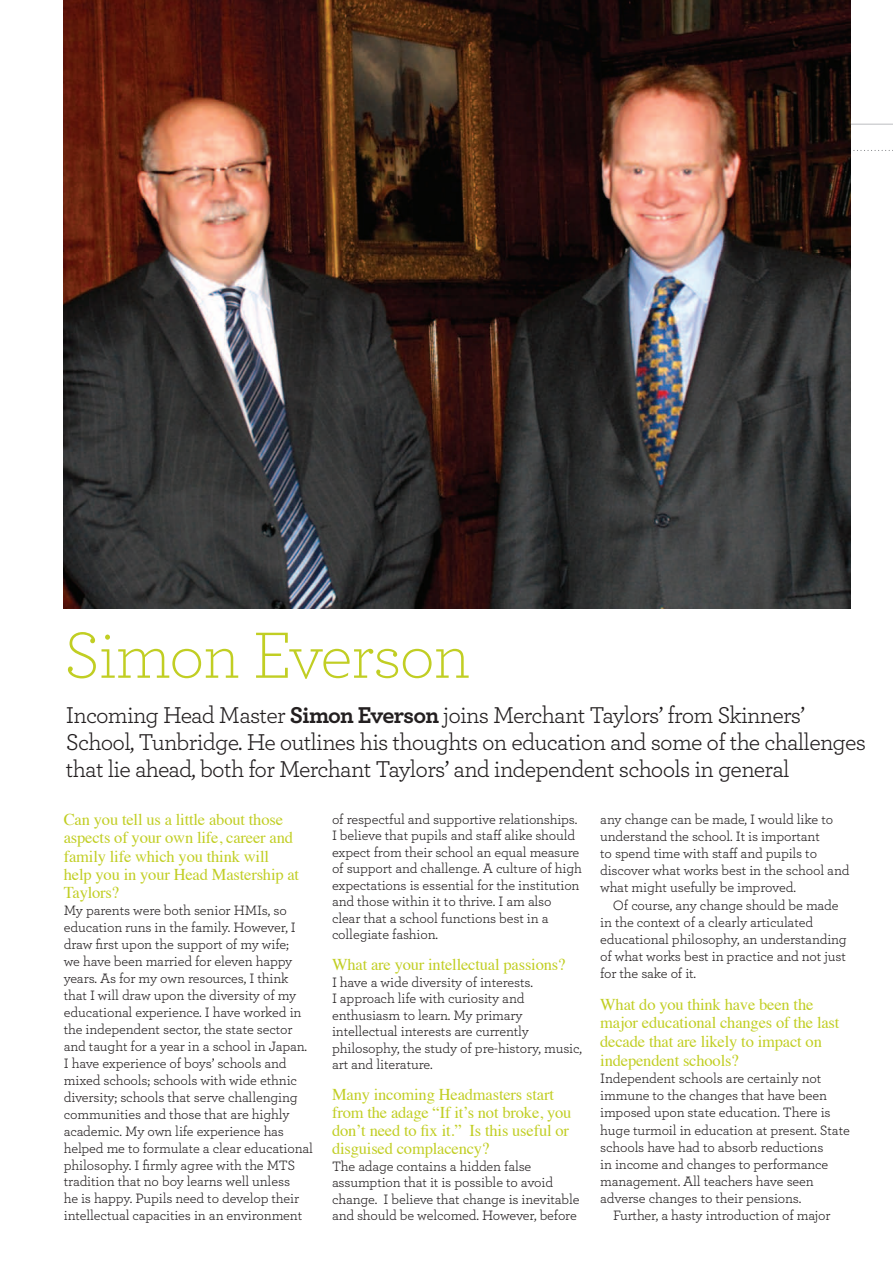
<style>
.page{position:relative;width:893px;height:1263px;background:#fff}
.page>*{position:absolute;margin:0;border:0;box-sizing:border-box;transform-origin:0 0}
.t1{font:300 68.4px "Archer";letter-spacing:-.02em;color:#c1ce23}
.t2{font:24px/27px "Archer";letter-spacing:-.03em;color:#231f20}
.t3{font:16.5px/18.5px "Times";letter-spacing:-.01em;color:#c1ce23}
.t4{font:14.25px/17px "Archer";letter-spacing:-.01em;color:#231f20}
.s1{font-weight:700}
</style>
<div class="page">
<svg style="left:63px;top:83px;width:1px;height:14px"></svg>
<hr style="left:64px;top:124px;width:829px;height:1px;background:#bcbdc0">
<svg style="left:850px;top:150px;width:43px;height:1px"></svg>
<img style="left:64px;top:0;width:786px;height:608px">
<h1 class="t1" style="left:64px;top:610px;width:408px">Simon Everson</h1>
<p class="t2" style="left:66px;top:700px;width:802px">Incoming Head Master <span class="s1">Simon Everson</span> joins Merchant Taylors’ from Skinners’<br>School, Tunbridge. He outlines his thoughts on education and some of the challenges that lie ahead, both for Merchant Taylors’ and independent schools in general</p>
<p class="t3" style="left:64px;top:808px;width:237px">Can you tell us a little about those aspects of your own life, career and family life which you think will help you in your Head Mastership at<br>Taylors?</p>
<p class="t4" style="left:64px;top:901px;width:251px">My parents were both senior HMIs, so education runs in the family. However, I draw first upon the support of my wife;<br>we have been married for eleven happy years. As for my own resources, I think that I will draw upon the diversity of my educational experience. I have worked in the independent sector, the state sector and taught for a year in a school in Japan.<br>I have experience of boys’ schools and mixed schools; schools with wide ethnic diversity; schools that serve challenging communities and those that are highly academic. My own life experience has helped me to formulate a clear educational philosophy. I firmly agree with the MTS tradition that no boy learns well unless<br>he is happy. Pupils need to develop their intellectual capacities in an environment</p>
<p class="t4" style="left:332px;top:810px;width:252px;line-height:16.5px">of respectful and supportive relationships.<br>I believe that pupils and staff alike should expect from their school an equal measure of support and challenge. A culture of high expectations is essential for the institution and those within it to thrive. I am also clear that a school functions best in a collegiate fashion.</p>
<p class="t3" style="left:332px;top:954px;width:235px">What are your intellectual passions?</p>
<p class="t4" style="left:332px;top:973px;width:252px;line-height:16.5px">I have a wide diversity of interests.<br>I approach life with curiosity and enthusiasm to learn. My primary intellectual interests are currently philosophy, the study of pre-history, music, art and literature.</p>
<p class="t3" style="left:332px;top:1084px;width:241px;line-height:18px">Many incoming Headmasters start from the adage “If it’s not broke, you don’t need to fix it.” Is this useful or disguised complacency?</p>
<p class="t4" style="left:332px;top:1157px;width:249px;line-height:16.5px">The adage contains a hidden false assumption that it is possible to avoid change. I believe that change is inevitable and should be welcomed. However, before</p>
<p class="t4" style="left:600px;top:809px;width:251px">any change can be made, I would like to understand the school. It is important<br>to spend time with staff and pupils to discover what works best in the school and what might usefully be improved.</p>
<p class="t4" style="left:600px;top:895px;width:248px;text-indent:13px">Of course, any change should be made in the context of a clearly articulated educational philosophy, an understanding of what works best in practice and not just for the sake of it.</p>
<p class="t3" style="left:600px;top:993px;width:241px">What do you think have been the major educational changes of the last decade that are likely to impact on independent schools?</p>
<p class="t4" style="left:600px;top:1069px;width:251px">Independent schools are certainly not immune to the changes that have been imposed upon state education. There is huge turmoil in education at present. State schools have had to absorb reductions<br>in income and changes to performance management. All teachers have seen adverse changes to their pensions.</p>
<p class="t4" style="left:613px;top:1206px;width:219px">Further, a hasty introduction of major</p>
</div>
